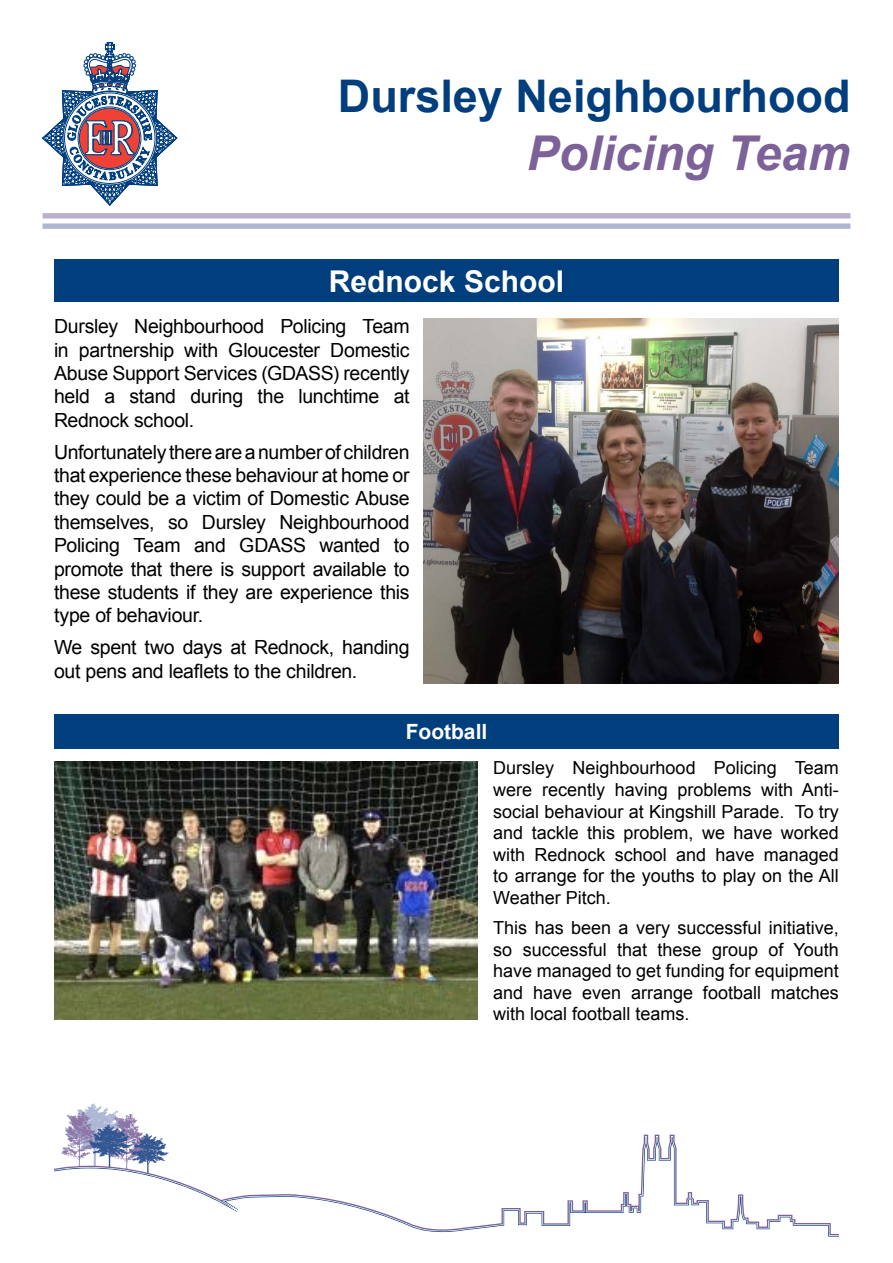
<style>
.page{position:relative;width:893px;height:1263px;background:#fff}
.page>*{position:absolute;margin:0;border:0;box-sizing:border-box;transform-origin:0 0}
.t1{font:italic 700 48px "Arial";color:#7c6299}
.t2{font:700 45px "Arial";color:#003e7e}
.t3{font:700 30px "Arial";color:#fff}
.t4{font:700 21px "Arial";color:#fff}
.Body_text{font:19.5px/23.4px "Arial";letter-spacing:-.015em;color:#000;text-align:justify}
.Body_text-2{font:18px/21.6px "Arial";color:#000;text-align:justify}
</style>
<div class="page">
<svg style="left:42px;top:43px;width:135px;height:163px"></svg>
<div style="left:43px;top:223px;width:807px;height:6px;background:#adb6d4"></div>
<div style="left:43px;top:213px;width:807px;height:6px;background:#bbafcd"></div>
<svg style="left:65px;top:1103px;width:83px;height:32px"></svg>
<svg style="left:54px;top:1135px;width:785px;height:102px"></svg>
<div style="left:54px;top:714px;width:785px;height:34px;background:#003e7e"></div>
<div style="left:54px;top:259px;width:785px;height:43px;background:#003e7e"></div>
<img style="left:424px;top:319px;width:415px;height:364px">
<img style="left:54px;top:761px;width:423px;height:258px">
<p class="t2" style="left:338px;top:66px;width:514px">Dursley Neighbourhood</p>
<p class="t1" style="left:527px;top:121px;width:325px">Policing Team</p>
<p class="t3" style="left:329px;top:261px;width:237px">Rednock School</p>
<p class="Body_text" style="left:54px;top:315px;width:357px">Dursley Neighbourhood Policing Team in partnership with Gloucester Domestic Abuse Support Services (GDASS) recently held a stand during the lunchtime at Rednock school.</p>
<p class="Body_text" style="left:54px;top:440px;width:357px">Unfortunately there are a number of children that experience these behaviour at home or they could be a victim of Domestic Abuse themselves, so Dursley Neighbourhood Policing Team and GDASS wanted to promote that there is support available to these students if they are experience this type of behaviour.</p>
<p class="Body_text" style="left:54px;top:636px;width:357px">We spent two days at Rednock, handing out pens and leaflets to the children.</p>
<p class="t4" style="left:406px;top:718px;width:83px">Football</p>
<p class="Body_text-2" style="left:493px;top:757px;width:347px">Dursley Neighbourhood Policing Team were recently having problems with Anti&shy;social behaviour at Kingshill Parade. To try and tackle this problem, we have worked with Rednock school and have managed to arrange for the youths to play on the All Weather Pitch.</p>
<p class="Body_text-2" style="left:493px;top:917px;width:347px">This has been a very successful initiative, so successful that these group of Youth have managed to get funding for equipment and have even arrange football matches with local football teams.</p>
</div>
